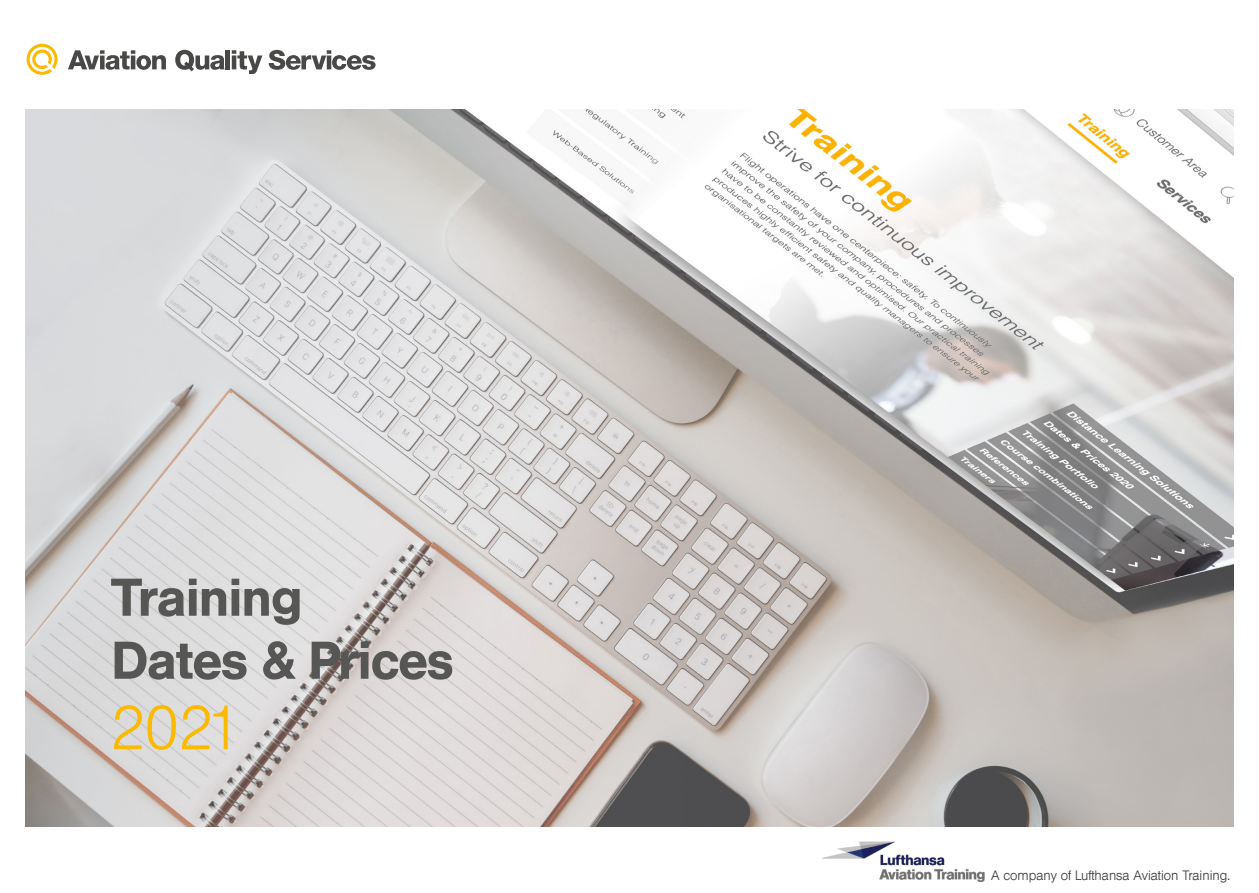
<style>
.page{position:relative;width:1259px;height:893px;background:#fff}
.page>*{position:absolute;margin:0;border:0;box-sizing:border-box;transform-origin:0 0}
.t1{font:300 61.5px "Lufthansa";color:#fbb900}
.t2{font:500 52.5px/63px "Lufthansa";color:#565655}
.t3{font:300 13.5px "Lufthansa";color:#3a3a39}
</style>
<div class="page">
<img style="left:26px;top:109px;width:1207px;height:717px">
<svg style="left:68px;top:50px;width:98px;height:20px"></svg>
<svg style="left:175px;top:50px;width:49px;height:21px"></svg>
<hr style="left:226px;top:50px;width:4px;height:19px;background:#484847">
<svg style="left:232px;top:50px;width:30px;height:24px"></svg>
<svg style="left:27px;top:44px;width:31px;height:31px"></svg>
<svg style="left:269px;top:50px;width:106px;height:20px"></svg>
<img style="left:822px;top:841px;width:162px;height:41px">
<h2 class="t2" style="left:112px;top:567px;width:343px">Training<br>Dates &amp; Prices</h2>
<h1 class="t1" style="left:112px;top:693px;width:130px">2021</h1>
<p class="t3" style="left:991px;top:867px;width:240px">A company of Lufthansa Aviation Training.</p>
</div>
